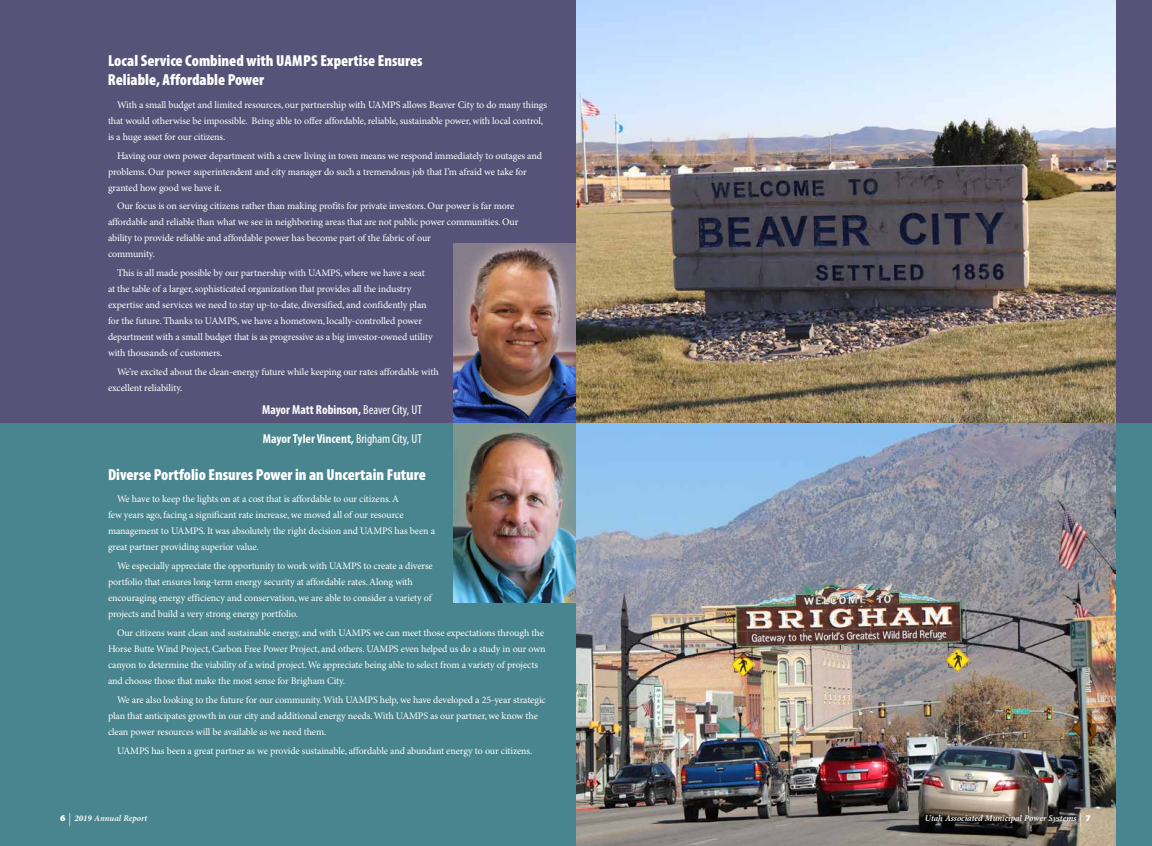
<style>
.page{position:relative;width:1152px;height:846px;background:#fff}
.page>*{position:absolute;margin:0;border:0;box-sizing:border-box;transform-origin:0 0}
.t1{font:900 condensed 16px/19.2px "Myriad Pro";color:#fff}
.t2{font:300 13.2px "Myriad Pro";color:#fff}
.t3{font:700 condensed 13px "Myriad Pro";color:#fff}
.t4{font:10px/16px "Minion Pro";letter-spacing:-.01em;color:#fff}
.t5{font:italic 600 8.8px "Minion Pro";color:#fff}
.s1{font-weight:400}
.s2{font-family:"Myriad Pro";font-weight:900;font-style:normal;font-stretch:semi-expanded}
.s3{font-family:"Myriad Pro";font-weight:300;font-style:normal;font-size:13.2px}
.s4{font-weight:700}
.s5{font-weight:900;font-stretch:semi-expanded;font-size:8.8px}
</style>
<div class="page">
<div style="left:0;top:0;width:576px;height:423px;background:#575378"></div>
<div style="left:0;top:423px;width:576px;height:423px;background:#49858e"></div>
<img style="left:576px;top:423px;width:540px;height:423px">
<img style="left:576px;top:0;width:540px;height:423px">
<img style="left:454px;top:243px;width:122px;height:360px">
<div style="left:1116px;top:423px;width:36px;height:423px;background:#49858e"></div>
<div style="left:1116px;top:0;width:36px;height:423px;background:#575378"></div>
<h1 class="t1" style="left:108px;top:51px;width:316px">Local Service Combined with UAMPS Expertise Ensures<br>Reliable, Affordable Power</h1>
<p class="t4" style="left:108px;top:97px;width:441px;text-indent:9px">With a small budget and limited resources, our partnership with UAMPS allows Beaver City to do many things that would otherwise be impossible. Being able to offer affordable, reliable, sustainable power, with local control, is a huge asset for our citizens.</p>
<p class="t4" style="left:108px;top:148px;width:436px;text-indent:9px">Having our own power department with a crew living in town means we respond immediately to outages and problems. Our power superintendent and city manager do such a tremendous job that I’m afraid we take for granted how good we have it.</p>
<p class="t4" style="left:108px;top:199px;width:412px;text-indent:9px">Our focus is on serving citizens rather than making profits for private investors. Our power is far more affordable and reliable than what we see in neighboring areas that are not public power communities. Our ability to provide reliable and affordable power has become part of the fabric of our<br>community.</p>
<p class="t4" style="left:108px;top:266px;width:326px;text-indent:9px">This is all made possible by our partnership with UAMPS, where we have a seat at the table of a larger, sophisticated organization that provides all the industry expertise and services we need to stay up-to-date, diversified, and confidently plan for the future. Thanks to UAMPS, we have a hometown, locally-controlled power department with a small budget that is as progressive as a big investor-owned utility with thousands of customers.</p>
<p class="t4" style="left:108px;top:364px;width:332px;text-indent:9px">We’re excited about the clean-energy future while keeping our rates affordable with excellent reliability.</p>
<h3 class="t3" style="left:262px;top:403px;width:161px">Mayor Matt Robinson, <span class="s1">Beaver City, UT</span></h3>
<h3 class="t3" style="left:263px;top:432px;width:161px">Mayor Tyler Vincent, <span class="s1">Brigham City, UT</span></h3>
<h1 class="t1" style="left:108px;top:465px;width:320px">Diverse Portfolio Ensures Power in an Uncertain Future</h1>
<p class="t4" style="left:108px;top:492px;width:329px;text-indent:9px">We have to keep the lights on at a cost that is affordable to our citizens. A<br>few years ago, facing a significant rate increase, we moved all of our resource management to UAMPS. It was absolutely the right decision and UAMPS has been a great partner providing superior value.</p>
<p class="t4" style="left:108px;top:559px;width:326px;text-indent:9px">We especially appreciate the opportunity to work with UAMPS to create a diverse portfolio that ensures long-term energy security at affordable rates. Along with encouraging energy efficiency and conservation, we are able to consider a variety of projects and build a very strong energy portfolio.</p>
<p class="t4" style="left:108px;top:625px;width:439px;text-indent:9px">Our citizens want clean and sustainable energy, and with UAMPS we can meet those expectations through the Horse Butte Wind Project, Carbon Free Power Project, and others. UAMPS even helped us do a study in our own canyon to determine the viability of a wind project. We appreciate being able to select from a variety of projects and choose those that make the most sense for Brigham City.</p>
<p class="t4" style="left:108px;top:692px;width:439px;text-indent:9px">We are also looking to the future for our community. With UAMPS help, we have developed a 25-year strategic plan that anticipates growth in our city and additional energy needs. With UAMPS as our partner, we know the clean power resources will be available as we need them.</p>
<p class="t4" style="left:117px;top:743px;width:417px">UAMPS has been a great partner as we provide sustainable, affordable and abundant energy to our citizens.</p>
<p class="t5" style="left:60px;top:813px;width:89px"><span class="s2">6</span> <span class="s3">|</span> <span class="s4">2019</span> Annual Report</p>
<h2 class="t2" style="left:1080px;top:811px;width:13px">| <span class="s5">7</span></h2>
<p class="t5" style="left:925px;top:813px;width:153px">Utah Associated Municipal Power Systems</p>
</div>
